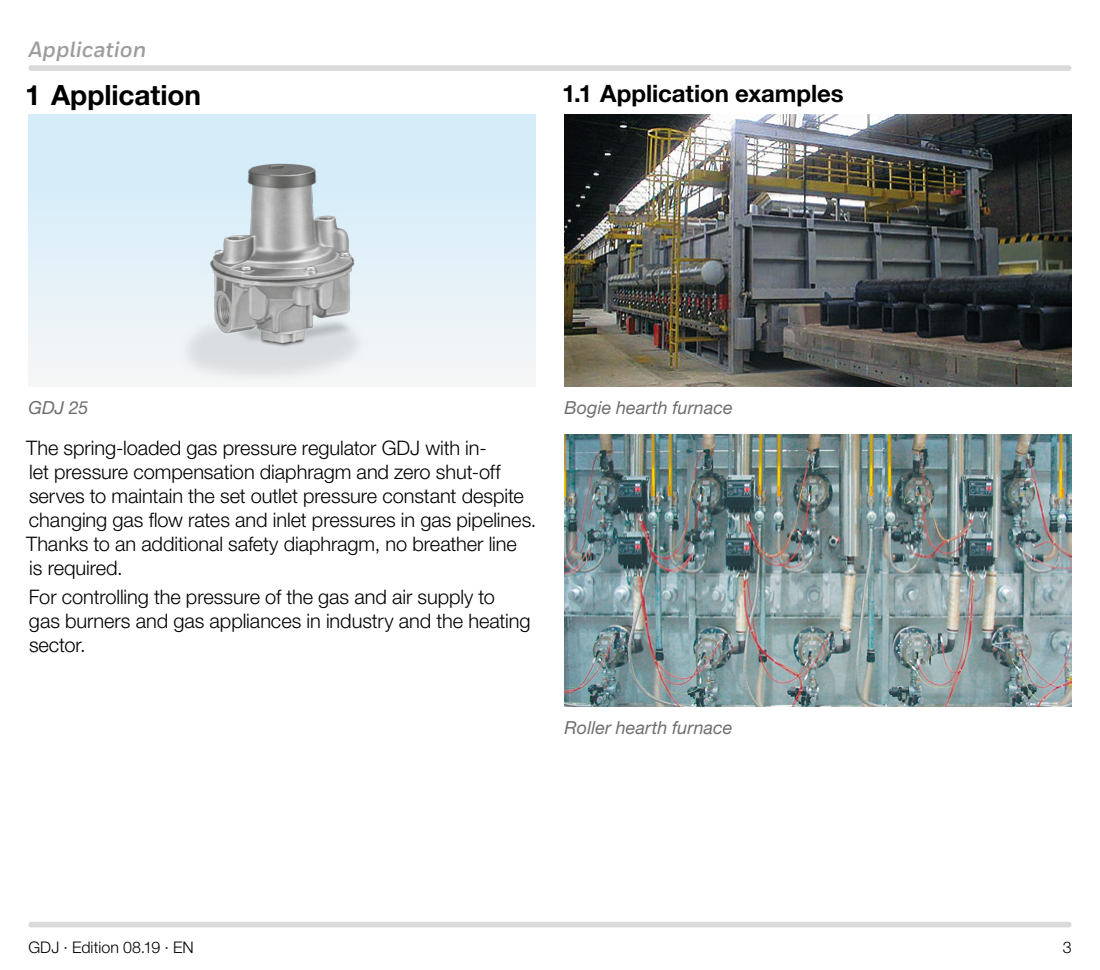
<style>
.page{position:relative;width:1100px;height:970px;background:#fff}
.page>*{position:absolute;margin:0;border:0;box-sizing:border-box;transform-origin:0 0}
.t1{font:700 28px "Helvetica Neue LT Pro";letter-spacing:-.005em;color:#000}
.t2{font:700 24px "Helvetica Neue LT Pro";letter-spacing:-.005em;color:#000}
.t3{font:italic 700 22px "Honeywell Sans";color:#9d9d9c}
.t4{font:300 20px/24px "Helvetica Neue LT Pro";letter-spacing:-.005em;color:#000}
.t5{font:italic 18px "Helvetica Neue LT Pro";letter-spacing:.005em;color:#706f6f}
.t6{font:300 16px "Helvetica Neue LT Pro";letter-spacing:.005em;color:#000}
</style>
<div class="page">
<div style="left:31px;top:921px;width:1038px;height:6px;background:#dadada"></div>
<div style="left:31px;top:65px;width:1038px;height:6px;background:#dadada"></div>
<div style="left:28px;top:114px;width:508px;height:272px;background:linear-gradient(to bottom,#ceebfa,#f5f6f7)"></div>
<img style="left:173px;top:114px;width:218px;height:272px">
<img style="left:564px;top:114px;width:507px;height:272px">
<img style="left:564px;top:434px;width:507px;height:272px">
<p class="t3" style="left:28px;top:36px;width:120px">Application</p>
<h1 class="t1" style="left:25px;top:78px;width:177px">1 Application</h1>
<p class="t2" style="left:562px;top:79px;width:283px">1.1 Application examples</p>
<p class="t5" style="left:29px;top:396px;width:62px">GDJ 25</p>
<p class="t4" style="left:26px;top:435px;width:512px">The spring-loaded gas pressure regulator GDJ with in-<br>let pressure compensation diaphragm and zero shut-off serves to maintain the set outlet pressure constant despite changing gas flow rates and inlet pressures in gas pipelines.<br>Thanks to an additional safety diaphragm, no breather line<br>is required.</p>
<p class="t4" style="left:29px;top:585px;width:503px">For controlling the pressure of the gas and air supply to gas burners and gas appliances in industry and the heating sector.</p>
<p class="t5" style="left:565px;top:396px;width:170px">Bogie hearth furnace</p>
<p class="t5" style="left:565px;top:716px;width:169px">Roller hearth furnace</p>
<p class="t6" style="left:28px;top:937px;width:167px">GDJ · Edition 08.19 · EN</p>
<p class="t6" style="left:1063px;top:937px;width:10px">3</p>
</div>
